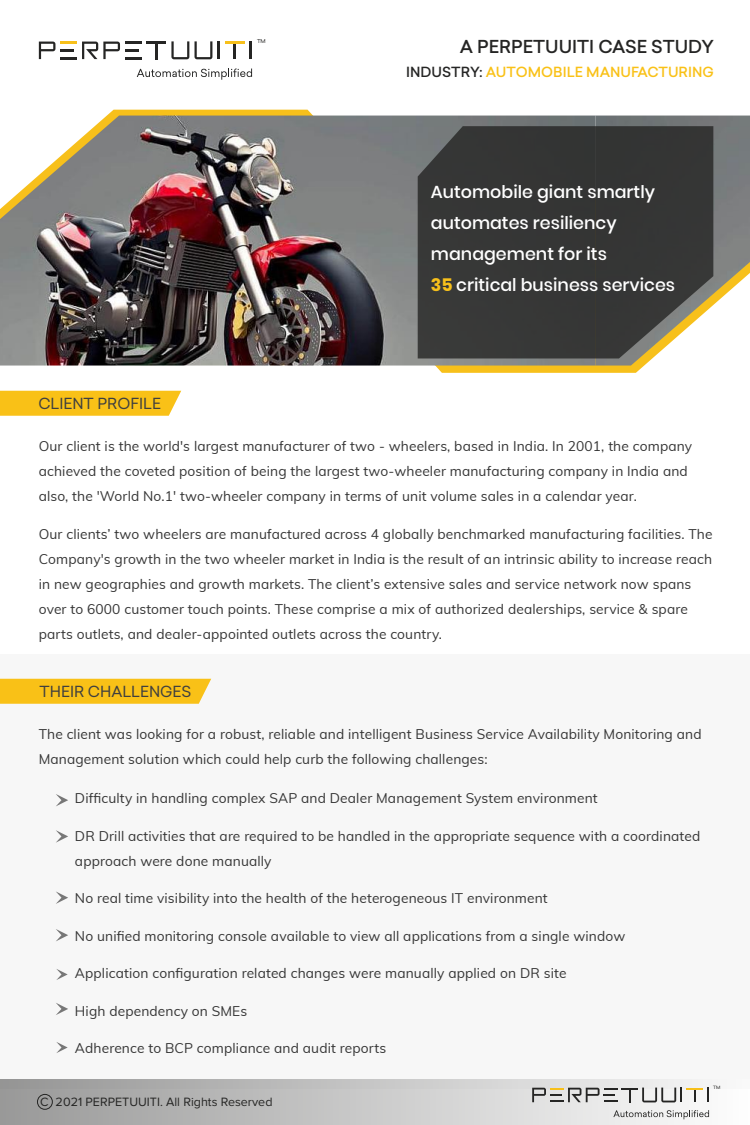
<style>
.page{position:relative;width:750px;height:1125px;background:#fff}
.page>*{position:absolute;margin:0;border:0;box-sizing:border-box;transform-origin:0 0}
.t1{font:500 17.5px/31.2px "Poppins";color:#fff}
.t2{font:500 17.5px "Sailec";color:#252524}
.t3{font:15px "Sailec";color:#3f3f3f}
.t4{font:13.75px/25px "Muli";letter-spacing:.01em;color:#353535}
.t5{font:500 13.75px "Sailec";color:#f9c117}
.t6{font:12.5px "Proxima Nova";color:#252524}
.t7{font:5.25px "Sailec";color:#252524}
.t8{font:4.38px "Sailec";color:#252524}
.s1{color:#252524}
.s2{font-weight:700;color:#f7c01b}
</style>
<div class="page">
<svg style="left:435px;top:366px;width:209px;height:7px"></svg>
<svg style="left:106px;top:110px;width:216px;height:6px"></svg>
<div style="left:0;top:654px;width:750px;height:435px;background:#f7f7f7"></div>
<svg style="left:0;top:391px;width:181px;height:25px;background:#f9c321"></svg>
<svg style="left:39px;top:42px;width:16px;height:17px"></svg>
<svg style="left:234px;top:44px;width:2px;height:15px"></svg>
<hr style="left:225px;top:42px;width:20px;height:2px;background:#f7c01b">
<svg style="left:195px;top:41px;width:17px;height:18px"></svg>
<svg style="left:218px;top:41px;width:2px;height:18px"></svg>
<svg style="left:250px;top:42px;width:2px;height:17px"></svg>
<svg style="left:61px;top:42px;width:80px;height:17px"></svg>
<svg style="left:147px;top:41px;width:42px;height:18px"></svg>
<svg style="left:137px;top:68px;width:115px;height:12px"></svg>
<img style="left:0;top:116px;width:750px;height:250px">
<svg style="left:418px;top:126px;width:295px;height:232px;background:#3f3f3c"></svg>
<div style="left:0;top:679px;width:211px;height:25px;background:#f9c117"></div>
<div style="left:0;top:1079px;width:750px;height:46px;background:linear-gradient(to right,#989897,#fdfdfd)"></div>
<svg style="left:532px;top:1087px;width:177px;height:16px"></svg>
<svg style="left:613px;top:1110px;width:96px;height:9px"></svg>
<div style="left:37px;top:1094px;width:16px;height:16px;border:1px solid #252524;border-radius:50%"></div>
<svg style="left:56px;top:969px;width:12px;height:11px"></svg>
<svg style="left:56px;top:794px;width:12px;height:12px"></svg>
<svg style="left:56px;top:830px;width:12px;height:13px"></svg>
<svg style="left:56px;top:891px;width:12px;height:13px"></svg>
<svg style="left:56px;top:929px;width:12px;height:12px"></svg>
<svg style="left:56px;top:1003px;width:12px;height:12px"></svg>
<svg style="left:56px;top:1042px;width:12px;height:11px"></svg>
<p class="t7" style="left:257px;top:37px;width:10px">TM</p>
<p class="t3" style="left:38px;top:393px;width:124px">CLIENT PROFILE</p>
<p class="t2" style="left:460px;top:34px;width:256px">A PERPETUUITI CASE STUDY</p>
<p class="t5" style="left:406px;top:63px;width:309px"><span class="s1">INDUSTRY:</span> AUTOMOBILE MANUFACTURING</p>
<p class="t1" style="left:431px;top:176px;width:246px">Automobile giant smartly automates resiliency management for its<br><span class="s2">35</span> critical business services</p>
<p class="t4" style="left:39px;top:433px;width:655px">Our client is the world's largest manufacturer of two - wheelers, based in India. In 2001, the company achieved the coveted position of being the largest two-wheeler manufacturing company in India and also, the 'World No.1' two-wheeler company in terms of unit volume sales in a calendar year.</p>
<p class="t4" style="left:39px;top:521px;width:675px">Our clients’ two wheelers are manufactured across 4 globally benchmarked manufacturing facilities. The Company's growth in the two wheeler market in India is the result of an intrinsic ability to increase reach in new geographies and growth markets. The client’s extensive sales and service network now spans over to 6000 customer touch points. These comprise a mix of authorized dealerships, service &amp; spare parts outlets, and dealer-appointed outlets across the country.</p>
<p class="t3" style="left:40px;top:681px;width:153px">THEIR CHALLENGES</p>
<p class="t4" style="left:39px;top:720px;width:664px">The client was looking for a robust, reliable and intelligent Business Service Availability Monitoring and<br>Management solution which could help curb the following challenges:</p>
<p class="t4" style="left:75px;top:785px;width:524px">Difficulty in handling complex SAP and Dealer Management System environment</p>
<p class="t4" style="left:75px;top:823px;width:627px">DR Drill activities that are required to be handled in the appropriate sequence with a coordinated approach were done manually</p>
<p class="t4" style="left:75px;top:885px;width:474px">No real time visibility into the health of the heterogeneous IT environment</p>
<p class="t4" style="left:75px;top:923px;width:552px">No unified monitoring console available to view all applications from a single window</p>
<p class="t4" style="left:75px;top:960px;width:493px">Application configuration related changes were manually applied on DR site</p>
<p class="t4" style="left:75px;top:998px;width:174px">High dependency on SMEs</p>
<p class="t4" style="left:75px;top:1035px;width:313px">Adherence to BCP compliance and audit reports</p>
<p class="t6" style="left:40px;top:1095px;width:234px">C 2021 PERPETUUITI. All Rights Reserved</p>
<p class="t8" style="left:713px;top:1084px;width:9px">TM</p>
</div>
